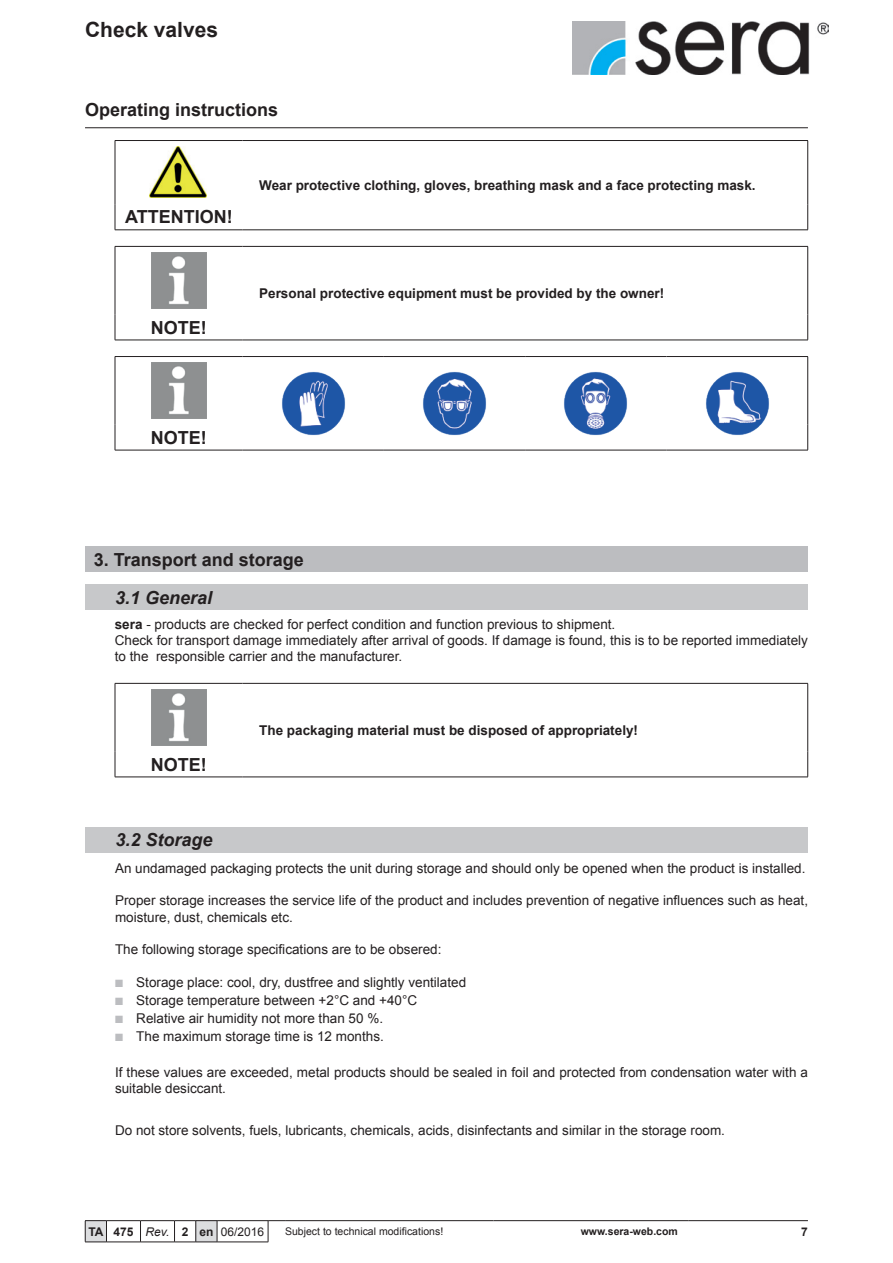
<style>
.page{position:relative;width:893px;height:1263px;background:#fff}
.page>*{position:absolute;margin:0;border:0;box-sizing:border-box;transform-origin:0 0}
.t1{font:700 21px "Arial";color:#231f20}
.t2{font:700 18px "Arial";color:#231f20}
.t3{font:italic 700 18px "Arial";color:#231f20}
.t4{font:13.5px/16.2px "Arial";color:#231f20}
.t5{font:700 13.5px "Arial";color:#231f20}
.t6{font:700 12px "Arial";color:#231f20}
.t7{font:10.5px "Arial";color:#231f20}
.t8{font:700 10.5px "Arial";color:#231f20}
.s1{font-weight:700}
.s2{color:#bcbdc0}
.s3{font-weight:400;font-style:italic}
.s4{font-weight:400}
</style>
<div class="page">
<hr style="left:285px;top:1220px;width:208px;height:1px;background:#231f20">
<hr style="left:493px;top:1220px;width:196px;height:1px;background:#231f20">
<hr style="left:689px;top:1220px;width:119px;height:1px;background:#231f20">
<hr style="left:106px;top:1220px;width:35px;height:1px;background:#231f20">
<hr style="left:141px;top:1220px;width:34px;height:1px;background:#231f20">
<svg style="left:140px;top:1221px;width:1px;height:21px"></svg>
<hr style="left:217px;top:1220px;width:51px;height:1px;background:#231f20">
<svg style="left:268px;top:1220px;width:17px;height:22px"></svg>
<hr style="left:106px;top:1242px;width:35px;height:1px;background:#231f20">
<hr style="left:141px;top:1242px;width:34px;height:1px;background:#231f20">
<svg style="left:174px;top:1220px;width:44px;height:23px"></svg>
<hr style="left:217px;top:1242px;width:51px;height:1px;background:#231f20">
<svg style="left:85px;top:1220px;width:22px;height:23px"></svg>
<img style="left:573px;top:21px;width:255px;height:54px">
<hr style="left:85px;top:127px;width:723px;height:1px;background:#231f20">
<hr style="left:115px;top:140px;width:128px;height:1px;background:#231f20">
<hr style="left:115px;top:141px;width:1px;height:63px;background:#231f20">
<hr style="left:243px;top:140px;width:565px;height:1px;background:#231f20">
<hr style="left:807px;top:141px;width:1px;height:63px;background:#231f20">
<svg style="left:115px;top:204px;width:1px;height:26px"></svg>
<svg style="left:807px;top:204px;width:1px;height:26px"></svg>
<hr style="left:115px;top:230px;width:128px;height:1px;background:#231f20">
<hr style="left:243px;top:230px;width:565px;height:1px;background:#231f20">
<img style="left:149px;top:147px;width:58px;height:51px">
<hr style="left:115px;top:246px;width:128px;height:1px;background:#231f20">
<hr style="left:115px;top:247px;width:1px;height:67px;background:#231f20">
<hr style="left:243px;top:246px;width:565px;height:1px;background:#231f20">
<hr style="left:807px;top:247px;width:1px;height:67px;background:#231f20">
<svg style="left:115px;top:314px;width:1px;height:26px"></svg>
<svg style="left:807px;top:314px;width:1px;height:26px"></svg>
<hr style="left:115px;top:340px;width:128px;height:1px;background:#231f20">
<hr style="left:243px;top:340px;width:565px;height:1px;background:#231f20">
<img style="left:151px;top:253px;width:55px;height:55px">
<hr style="left:115px;top:356px;width:128px;height:1px;background:#231f20">
<hr style="left:115px;top:357px;width:1px;height:68px;background:#231f20">
<hr style="left:243px;top:356px;width:141px;height:1px;background:#231f20">
<hr style="left:384px;top:356px;width:141px;height:1px;background:#231f20">
<hr style="left:525px;top:356px;width:141px;height:1px;background:#231f20">
<hr style="left:666px;top:356px;width:142px;height:1px;background:#231f20">
<hr style="left:807px;top:357px;width:1px;height:68px;background:#231f20">
<svg style="left:115px;top:425px;width:1px;height:25px"></svg>
<svg style="left:807px;top:425px;width:1px;height:25px"></svg>
<hr style="left:115px;top:450px;width:128px;height:1px;background:#231f20">
<hr style="left:243px;top:450px;width:141px;height:1px;background:#231f20">
<hr style="left:384px;top:450px;width:141px;height:1px;background:#231f20">
<hr style="left:525px;top:450px;width:141px;height:1px;background:#231f20">
<hr style="left:666px;top:450px;width:142px;height:1px;background:#231f20">
<img style="left:151px;top:363px;width:55px;height:55px">
<img style="left:282px;top:371px;width:63px;height:64px">
<img style="left:423px;top:371px;width:64px;height:64px">
<img style="left:564px;top:371px;width:64px;height:64px">
<img style="left:706px;top:372px;width:63px;height:63px">
<hr style="left:115px;top:683px;width:128px;height:1px;background:#231f20">
<hr style="left:115px;top:683px;width:1px;height:68px;background:#231f20">
<hr style="left:243px;top:683px;width:565px;height:1px;background:#231f20">
<hr style="left:807px;top:683px;width:1px;height:68px;background:#231f20">
<svg style="left:115px;top:751px;width:1px;height:26px"></svg>
<svg style="left:807px;top:751px;width:1px;height:26px"></svg>
<hr style="left:115px;top:777px;width:128px;height:1px;background:#231f20">
<hr style="left:243px;top:777px;width:565px;height:1px;background:#231f20">
<img style="left:151px;top:690px;width:55px;height:55px">
<div style="left:86px;top:827px;width:722px;height:26px;background:#c7c8ca"></div>
<div style="left:85px;top:546px;width:723px;height:26px;background:#bcbdc0"></div>
<div style="left:85px;top:585px;width:723px;height:25px;background:#c7c8ca"></div>
<h1 class="t1" style="left:85px;top:15px;width:135px">Check valves</h1>
<h2 class="t2" style="left:85px;top:98px;width:195px">Operating instructions</h2>
<h2 class="t2" style="left:125px;top:205px;width:109px">ATTENTION!</h2>
<h2 class="t2" style="left:151px;top:315px;width:57px">NOTE!</h2>
<p class="t5" style="left:259px;top:176px;width:498px">Wear protective clothing, gloves, breathing mask and a face protecting mask.</p>
<p class="t5" style="left:259px;top:284px;width:407px">Personal protective equipment must be provided by the owner!</p>
<h2 class="t2" style="left:151px;top:425px;width:57px">NOTE!</h2>
<h2 class="t2" style="left:94px;top:547px;width:212px">3. Transport and storage</h2>
<h2 class="t3" style="left:115px;top:586px;width:99px">3.1 General</h2>
<p class="t4" style="left:115px;top:616px;width:695px"><span class="s1">sera</span> - products are checked for perfect condition and function previous to shipment.<br>Check for transport damage immediately after arrival of goods. If damage is found, this is to be reported immediately to the responsible carrier and the manufacturer.</p>
<h2 class="t2" style="left:151px;top:752px;width:57px">NOTE!</h2>
<h2 class="t3" style="left:115px;top:828px;width:99px">3.2 Storage</h2>
<p class="t5" style="left:259px;top:721px;width:380px">The packaging material must be disposed of appropriately!</p>
<p class="t4" style="left:115px;top:860px;width:692px">An undamaged packaging protects the unit during storage and should only be opened when the product is installed.</p>
<p class="t4" style="left:115px;top:893px;width:695px">Proper storage increases the service life of the product and includes prevention of negative influences such as heat, moisture, dust, chemicals etc.</p>
<p class="t4" style="left:115px;top:941px;width:328px">The following storage specifications are to be obsered:</p>
<p class="t4" style="left:115px;top:974px;width:353px"><span class="s2">■</span> Storage place: cool, dry, dustfree and slightly ventilated</p>
<p class="t4" style="left:115px;top:992px;width:304px"><span class="s2">■</span> Storage temperature between +2°C and +40°C</p>
<p class="t4" style="left:115px;top:1010px;width:270px"><span class="s2">■</span> Relative air humidity not more than 50 %.</p>
<p class="t4" style="left:115px;top:1029px;width:270px"><span class="s2">■</span> The maximum storage time is 12 months.</p>
<p class="t4" style="left:115px;top:1064px;width:695px">If these values are exceeded, metal products should be sealed in foil and protected from condensation water with a suitable desiccant.</p>
<p class="t4" style="left:115px;top:1122px;width:611px">Do not store solvents, fuels, lubricants, chemicals, acids, disinfectants and similar in the storage room.</p>
<p class="t6" style="left:89px;top:1223px;width:177px">TA 475 <span class="s3">Rev.</span> 2 en <span class="s4">06/2016</span></p>
<p class="t7" style="left:285px;top:1224px;width:160px">Subject to technical modifications!</p>
<p class="t6" style="left:801px;top:1223px;width:8px">7</p>
<p class="t8" style="left:581px;top:1224px;width:99px">www.sera-web.com</p>
</div>
